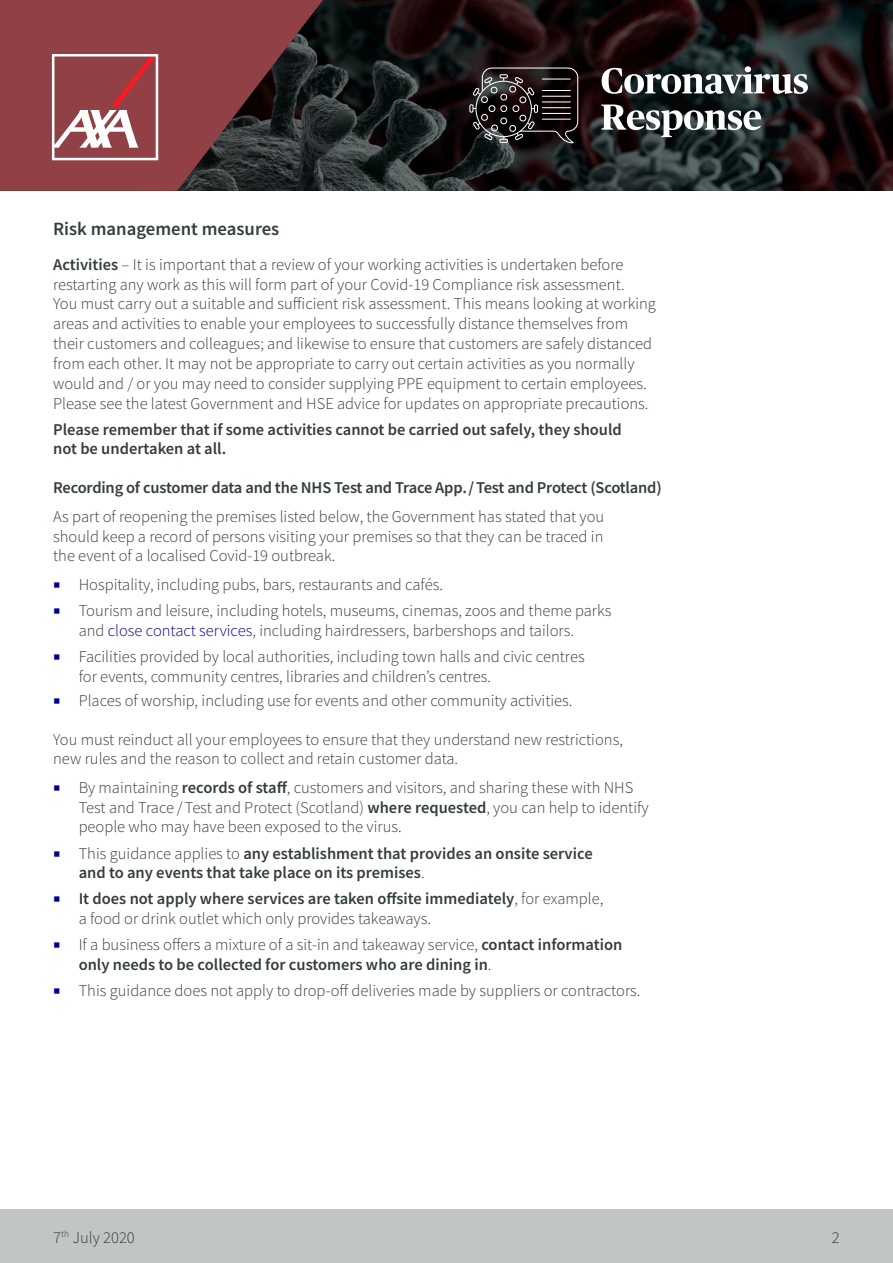
<style>
.page{position:relative;width:893px;height:1263px;background:#fff}
.page>*{position:absolute;margin:0;border:0;box-sizing:border-box;transform-origin:0 0}
.t1{font:600 18.75px "Source Sans Pro";color:#343c3d}
.t2{font:300 16.5px/19.8px "Source Sans Pro";color:#343c3d}
.t3{font:600 16.5px/19.8px "Source Sans Pro";color:#343c3d}
.s1{font-weight:600}
.s2{color:#00008f}
.s3{font-weight:300}
</style>
<div class="page">
<div style="left:0;top:1210px;width:893px;height:53px;background:#c2c5c5"></div>
<img style="left:323px;top:0;width:570px;height:191px">
<svg style="left:0;top:0;width:323px;height:191px;background:#733a3e"></svg>
<svg style="left:52px;top:54px;width:106px;height:106px"></svg>
<svg style="left:602px;top:66px;width:206px;height:28px"></svg>
<svg style="left:601px;top:105px;width:160px;height:32px"></svg>
<svg style="left:469px;top:67px;width:110px;height:77px;background:#332d2e"></svg>
<p class="t1" style="left:53px;top:217px;width:228px">Risk management measures</p>
<p class="t2" style="left:53px;top:254px;width:604px"><span class="s1">Activities</span> – It is important that a review of your working activities is undertaken before restarting any work as this will form part of your Covid-19 Compliance risk assessment.<br>You must carry out a suitable and sufficient risk assessment. This means looking at working areas and activities to enable your employees to successfully distance themselves from their customers and colleagues; and likewise to ensure that customers are safely distanced from each other. It may not be appropriate to carry out certain activities as you normally would and / or you may need to consider supplying PPE equipment to certain employees.<br>Please see the latest Government and HSE advice for updates on appropriate precautions.</p>
<p class="t3" style="left:53px;top:419px;width:570px">Please remember that if some activities cannot be carried out safely, they should not be undertaken at all.</p>
<p class="t3" style="left:53px;top:478px;width:610px">Recording of customer data and the NHS Test and Trace App. / Test and Protect (Scotland)</p>
<p class="t2" style="left:53px;top:506px;width:553px;text-align:justify">As part of reopening the premises listed below, the Government has stated that you should keep a record of persons visiting your premises so that they can be traced in the event of a localised Covid-19 outbreak.</p>
<p class="t2" style="left:53px;top:574px;width:391px"><span class="s2">○</span> Hospitality, including pubs, bars, restaurants and cafés.</p>
<p class="t2" style="left:79px;top:600px;width:534px;text-indent:-26px"><span class="s2">○</span> Tourism and leisure, including hotels, museums, cinemas, zoos and theme parks and <span class="s2">close contact services</span>, including hairdressers, barbershops and tailors.</p>
<p class="t2" style="left:79px;top:646px;width:507px;text-indent:-26px"><span class="s2">○</span> Facilities provided by local authorities, including town halls and civic centres for events, community centres, libraries and children’s centres.</p>
<p class="t2" style="left:53px;top:690px;width:521px"><span class="s2">○</span> Places of worship, including use for events and other community activities.</p>
<p class="t2" style="left:53px;top:729px;width:571px">You must reinduct all your employees to ensure that they understand new restrictions, new rules and the reason to collect and retain customer data.</p>
<p class="t2" style="left:79px;top:777px;width:571px;text-indent:-26px"><span class="s2">○</span> By maintaining <span class="s1">records of staff</span>, customers and visitors, and sharing these with NHS<br>Test and Trace / Test and Protect (Scotland) <span class="s1">where requested</span>, you can help to identify people who may have been exposed to the virus.</p>
<p class="t3" style="left:79px;top:843px;width:515px;text-indent:-26px"><span class="s2">○</span> <span class="s3">This guidance applies to</span> any establishment that provides an onsite service and to any events that take place on its premises<span class="s3">.</span></p>
<p class="t2" style="left:79px;top:889px;width:526px;text-indent:-26px"><span class="s2">○</span> <span class="s1">It does not apply where services are taken offsite immediately</span>, for example, a food or drink outlet which only provides takeaways.</p>
<p class="t3" style="left:79px;top:935px;width:545px;text-indent:-26px"><span class="s2">○</span> <span class="s3">If a business offers a mixture of a sit-in and takeaway service,</span> contact information only needs to be collected for customers who are dining in<span class="s3">.</span></p>
<p class="t2" style="left:53px;top:981px;width:589px"><span class="s2">○</span> This guidance does not apply to drop-off deliveries made by suppliers or contractors.</p>
<p class="t2" style="left:53px;top:1227px;width:83px">7<sup>th</sup> July 2020</p>
<p class="t2" style="left:832px;top:1227px;width:9px">2</p>
</div>
